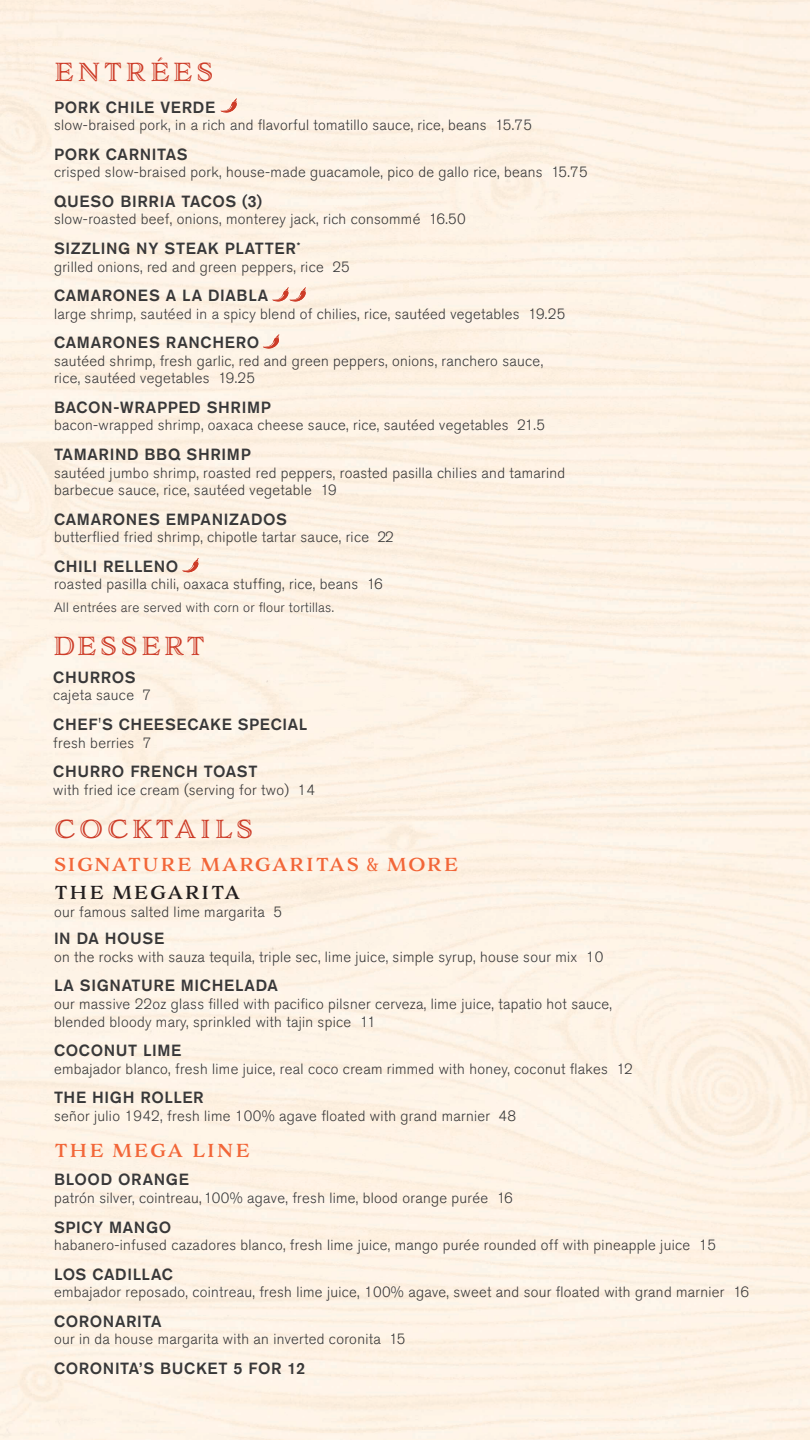
<style>
.page{position:relative;width:810px;height:1440px;background:#fff}
.page>*{position:absolute;margin:0;border:0;box-sizing:border-box;transform-origin:0 0}
.t1{font:24.22px "Adorn S Engraved";letter-spacing:.16em;color:#cd3b27}
.t2{font:24.22px "Adorn S Engraved";letter-spacing:.13em;color:#cd3b27}
.t3{font:17.55px "Adorn S Serif";letter-spacing:.08em;color:#f26638}
.t4{font:17.55px "Adorn S Serif";letter-spacing:.08em;color:#231f20}
.t5{font:500 16.2px "Akzidenz Grotesk BE";letter-spacing:.04em;color:#383839}
.t6{font:300 14.85px/17.5px "Akzidenz Grotesk BE";letter-spacing:.02em;color:#383839}
.t7{font:300 13.5px "Akzidenz Grotesk BE";letter-spacing:.02em;color:#383839}
</style>
<div class="page">
<svg style="left:221px;top:99px;width:16px;height:14px"></svg>
<svg style="left:263px;top:335px;width:16px;height:14px"></svg>
<svg style="left:182px;top:558px;width:17px;height:14px"></svg>
<svg style="left:272px;top:287px;width:34px;height:15px"></svg>
<h1 class="t1" style="left:54px;top:56px;width:161px">ENTRÉES</h1>
<p class="t5" style="left:54px;top:97px;width:163px">PORK CHILE VERDE</p>
<p class="t6" style="left:54px;top:116px;width:480px">slow-braised pork, in a rich and flavorful tomatillo sauce, rice, beans 15.75</p>
<p class="t5" style="left:54px;top:144px;width:135px">PORK CARNITAS</p>
<p class="t6" style="left:54px;top:164px;width:535px">crisped slow-braised pork, house-made guacamole, pico de gallo rice, beans 15.75</p>
<p class="t5" style="left:54px;top:191px;width:210px">QUESO BIRRIA TACOS (3)</p>
<p class="t6" style="left:54px;top:211px;width:413px">slow-roasted beef, onions, monterey jack, rich consommé 16.50</p>
<p class="t5" style="left:54px;top:238px;width:248px">SIZZLING NY STEAK PLATTER<sup>*</sup></p>
<p class="t6" style="left:54px;top:258px;width:297px">grilled onions, red and green peppers, rice 25</p>
<p class="t5" style="left:54px;top:286px;width:216px">CAMARONES A LA DIABLA</p>
<p class="t6" style="left:54px;top:305px;width:513px">large shrimp, sautéed in a spicy blend of chilies, rice, sautéed vegetables 19.25</p>
<p class="t5" style="left:54px;top:333px;width:207px">CAMARONES RANCHERO</p>
<p class="t6" style="left:54px;top:352px;width:491px">sautéed shrimp, fresh garlic, red and green peppers, onions, ranchero sauce, rice, sautéed vegetables 19.25</p>
<p class="t5" style="left:54px;top:397px;width:218px">BACON-WRAPPED SHRIMP</p>
<p class="t6" style="left:54px;top:417px;width:493px">bacon-wrapped shrimp, oaxaca cheese sauce, rice, sautéed vegetables 21.5</p>
<p class="t5" style="left:54px;top:445px;width:198px">TAMARIND BBQ SHRIMP</p>
<p class="t6" style="left:54px;top:464px;width:513px">sautéed jumbo shrimp, roasted red peppers, roasted pasilla chilies and tamarind barbecue sauce, rice, sautéed vegetable 19</p>
<p class="t5" style="left:54px;top:509px;width:234px">CAMARONES EMPANIZADOS</p>
<p class="t6" style="left:54px;top:529px;width:341px">butterflied fried shrimp, chipotle tartar sauce, rice 22</p>
<p class="t5" style="left:54px;top:556px;width:126px">CHILI RELLENO</p>
<p class="t6" style="left:54px;top:576px;width:330px">roasted pasilla chili, oaxaca stuffing, rice, beans 16</p>
<p class="t7" style="left:54px;top:600px;width:281px">All entrées are served with corn or flour tortillas.</p>
<h1 class="t2" style="left:53px;top:630px;width:153px">DESSERT</h1>
<p class="t5" style="left:53px;top:667px;width:84px">CHURROS</p>
<p class="t6" style="left:53px;top:687px;width:100px">cajeta sauce 7</p>
<p class="t5" style="left:53px;top:715px;width:256px">CHEF'S CHEESECAKE SPECIAL</p>
<p class="t6" style="left:53px;top:734px;width:100px">fresh berries 7</p>
<p class="t5" style="left:53px;top:762px;width:206px">CHURRO FRENCH TOAST</p>
<p class="t6" style="left:53px;top:781px;width:263px">with fried ice cream (serving for two) 14</p>
<h1 class="t1" style="left:54px;top:812px;width:201px">COCKTAILS</h1>
<p class="t3" style="left:54px;top:853px;width:406px">SIGNATURE MARGARITAS &amp; MORE</p>
<p class="t4" style="left:54px;top:882px;width:188px">THE MEGARITA</p>
<p class="t6" style="left:54px;top:903px;width:230px">our famous salted lime margarita 5</p>
<p class="t5" style="left:54px;top:929px;width:112px">IN DA HOUSE</p>
<p class="t6" style="left:54px;top:948px;width:551px">on the rocks with sauza tequila, triple sec, lime juice, simple syrup, house sour mix 10</p>
<p class="t5" style="left:54px;top:976px;width:225px">LA SIGNATURE MICHELADA</p>
<p class="t6" style="left:54px;top:995px;width:560px">our massive 22oz glass filled with pacifico pilsner cerveza, lime juice, tapatio hot sauce, blended bloody mary, sprinkled with tajin spice 11</p>
<p class="t5" style="left:54px;top:1041px;width:129px">COCONUT LIME</p>
<p class="t6" style="left:54px;top:1060px;width:580px">embajador blanco, fresh lime juice, real coco cream rimmed with honey, coconut flakes 12</p>
<p class="t5" style="left:54px;top:1088px;width:151px">THE HIGH ROLLER</p>
<p class="t6" style="left:54px;top:1107px;width:464px">señor julio 1942, fresh lime 100% agave floated with grand marnier 48</p>
<p class="t3" style="left:54px;top:1140px;width:198px">THE MEGA LINE</p>
<p class="t5" style="left:54px;top:1170px;width:136px">BLOOD ORANGE</p>
<p class="t6" style="left:54px;top:1189px;width:460px">patrón silver, cointreau, 100% agave, fresh lime, blood orange purée 16</p>
<p class="t5" style="left:54px;top:1217px;width:119px">SPICY MANGO</p>
<p class="t6" style="left:54px;top:1237px;width:664px">habanero-infused cazadores blanco, fresh lime juice, mango purée rounded off with pineapple juice 15</p>
<p class="t5" style="left:54px;top:1264px;width:121px">LOS CADILLAC</p>
<p class="t6" style="left:54px;top:1284px;width:697px">embajador reposado, cointreau, fresh lime juice, 100% agave, sweet and sour floated with grand marnier 16</p>
<p class="t5" style="left:54px;top:1311px;width:109px">CORONARITA</p>
<p class="t6" style="left:54px;top:1331px;width:353px">our in da house margarita with an inverted coronita 15</p>
<p class="t5" style="left:54px;top:1358px;width:253px">CORONITA’S BUCKET 5 FOR 12</p>
</div>
